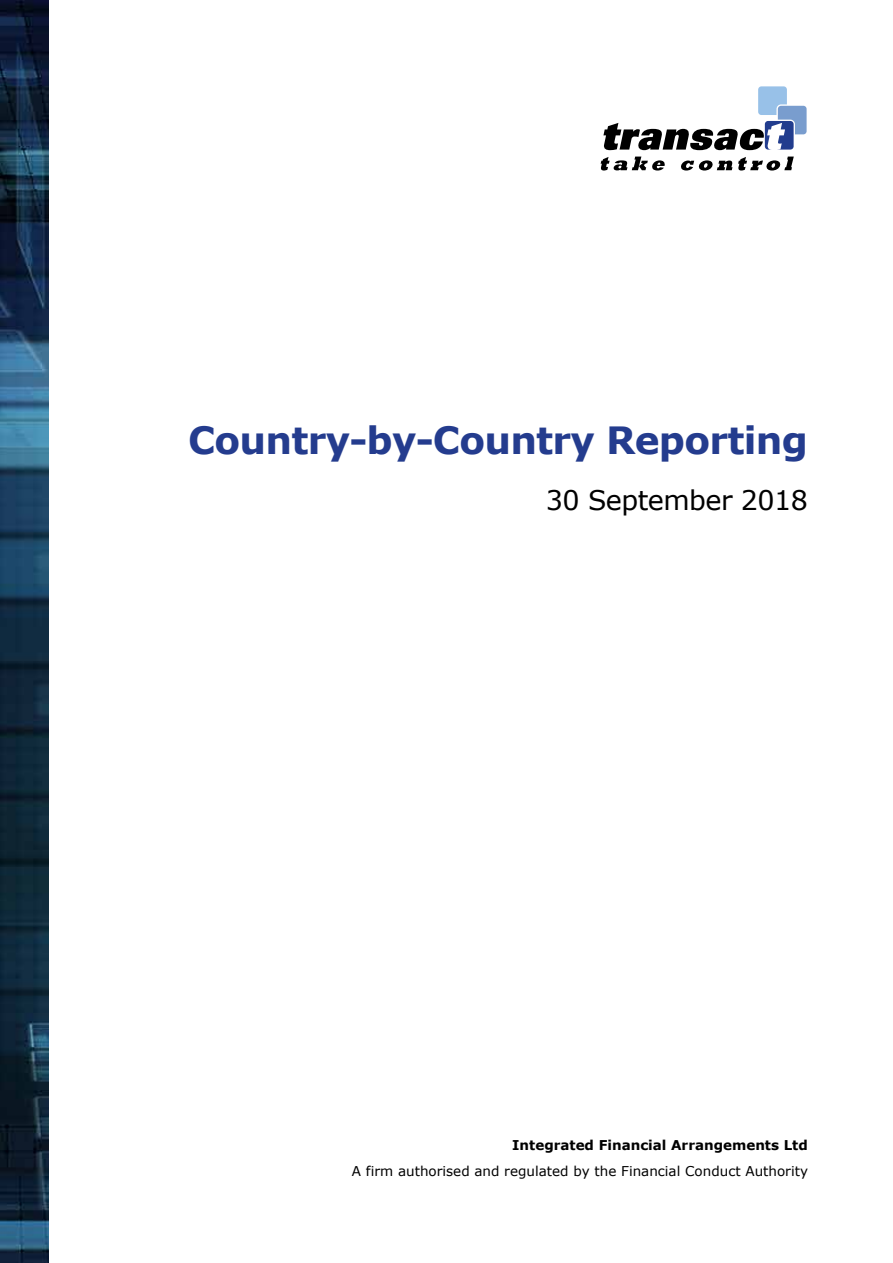
<style>
.page{position:relative;width:893px;height:1263px;background:#fff}
.page>*{position:absolute;margin:0;border:0;box-sizing:border-box;transform-origin:0 0}
.t1{font:700 37.5px "Verdana";letter-spacing:-.02em;color:#243c8e}
.t2{font:27px "Verdana";letter-spacing:-.02em;color:#000}
.t3{font:13.5px "Verdana";color:#000}
.t4{font:700 13.5px "Verdana";color:#000}
</style>
<div class="page">
<svg style="left:603px;top:86px;width:204px;height:65px"></svg>
<svg style="left:600px;top:157px;width:65px;height:14px"></svg>
<svg style="left:681px;top:157px;width:113px;height:14px"></svg>
<img style="left:0;top:0;width:49px;height:1263px">
<h1 class="t1" style="left:188px;top:416px;width:621px">Country-by-Country Reporting</h1>
<h2 class="t2" style="left:546px;top:482px;width:264px">30 September 2018</h2>
<p class="t4" style="left:512px;top:1136px;width:297px">Integrated Financial Arrangements Ltd</p>
<p class="t3" style="left:352px;top:1162px;width:458px">A firm authorised and regulated by the Financial Conduct Authority</p>
</div>
